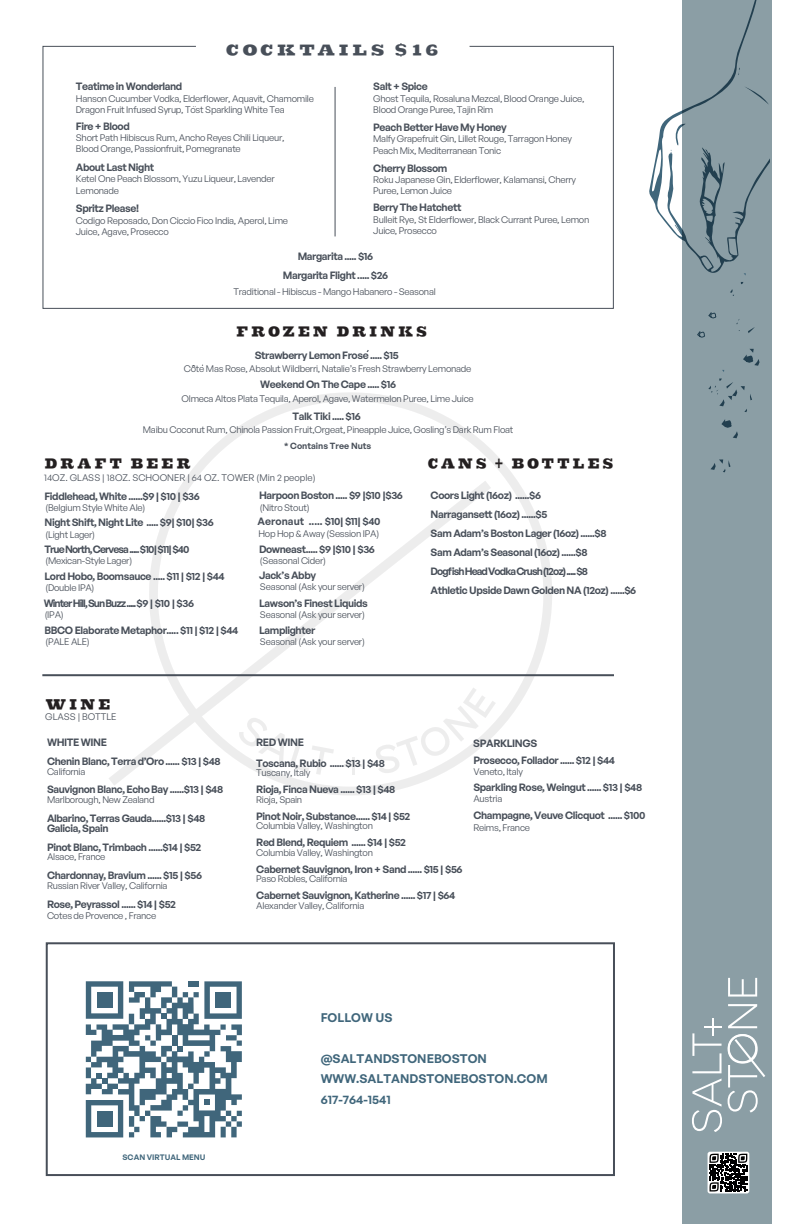
<style>
.page{position:relative;width:792px;height:1224px;background:#fff}
.page>*{position:absolute;margin:0;border:0;box-sizing:border-box;transform-origin:0 0}
.t1{font:20.2px "Sutro Deluxe Inline Fill";color:#484f59;scale:.93 1}
.t2{font:19.1px "Sutro Deluxe Inline Fill";color:#231f20;scale:.78 1}
.t3{font:18.7px "Sutro Deluxe Inline Fill";color:#231f20;scale:.8 1}
.t4{font:600 12.2px/20.3px "General Sans";color:#40667b}
.t5{font:600 10.4px/19.2px "General Sans";letter-spacing:-.04em;color:#484f59}
.t6{font:600 10.4px "General Sans";letter-spacing:-.09em;color:#484f59}
.t7{font:9.3px/11.2px "General Sans";letter-spacing:-.025em;color:#484f59}
.t8{font:9.3px "General Sans";color:#484f59}
.t9{font:600 8.7px "General Sans";color:#484f59}
.t10{font:600 7.7px "General Sans";color:#40667b}
</style>
<div class="page">
<div style="left:682px;top:0;width:89px;height:1224px;background:#8b9ea5"></div>
<svg style="left:697px;top:331px;width:8px;height:7px"></svg>
<svg style="left:721px;top:419px;width:17px;height:19px"></svg>
<svg style="left:710px;top:460px;width:21px;height:12px"></svg>
<svg style="left:730px;top:289px;width:4px;height:7px"></svg>
<svg style="left:708px;top:312px;width:9px;height:7px"></svg>
<svg style="left:649px;top:0;width:121px;height:276px"></svg>
<svg style="left:708px;top:379px;width:44px;height:33px"></svg>
<svg style="left:743px;top:349px;width:17px;height:17px"></svg>
<svg style="left:748px;top:327px;width:7px;height:6px"></svg>
<svg style="left:728px;top:978px;width:29px;height:19px"></svg>
<svg style="left:692px;top:1004px;width:73px;height:128px"></svg>
<svg style="left:708px;top:1152px;width:41px;height:41px"></svg>
<svg style="left:710px;top:1154px;width:37px;height:38px"></svg>
<svg style="left:184px;top:392px;width:368px;height:403px"></svg>
<svg style="left:108px;top:481px;width:383px;height:305px"></svg>
<svg style="left:238px;top:717px;width:96px;height:58px"></svg>
<svg style="left:375px;top:688px;width:121px;height:86px"></svg>
<svg style="left:345px;top:757px;width:17px;height:17px"></svg>
<svg style="left:42px;top:45px;width:572px;height:264px"></svg>
<hr style="left:335px;top:87px;width:1px;height:149px;background:#484f59">
<hr style="left:42px;top:674px;width:572px;height:2px;background:#484f59">
<div style="left:46px;top:942px;width:569px;height:234px;border:2px solid #484f59"></div>
<svg style="left:86px;top:981px;width:156px;height:156px"></svg>
<div style="left:97px;top:992px;width:16px;height:16px;background:#40667b"></div>
<div style="left:215px;top:992px;width:16px;height:16px;background:#40667b"></div>
<div style="left:97px;top:1111px;width:15px;height:16px;background:#40667b"></div>
<p class="t5" style="left:76px;top:77px;width:108px">Teatime in Wonderland</p>
<h1 class="t1" style="left:226px;top:39px;width:233px">COCKTAILS $16</h1>
<p class="t5" style="left:373px;top:77px;width:56px">Salt + Spice</p>
<p class="t7" style="left:76px;top:92px;width:240px">Hanson Cucumber Vodka, Elderflower, Aquavit, Chamomile<br>Dragon Fruit Infused Syrup, Tost Sparkling White Tea</p>
<p class="t7" style="left:373px;top:92px;width:213px">Ghost Tequila, Rosaluna Mezcal, Blood Orange Juice,<br>Blood Orange Puree, Tajin Rim</p>
<p class="t5" style="left:76px;top:116px;width:56px">Fire + Blood</p>
<p class="t7" style="left:76px;top:132px;width:210px">Short Path Hibiscus Rum, Ancho Reyes Chili Liqueur,<br>Blood Orange, Passionfruit, Pomegranate</p>
<p class="t5" style="left:373px;top:118px;width:135px">Peach Better Have My Honey</p>
<p class="t7" style="left:373px;top:133px;width:200px">Malfy Grapefruit Gin, Lillet Rouge, Tarragon Honey<br>Peach Mix, Mediterranean Tonic</p>
<p class="t5" style="left:76px;top:158px;width:80px">About Last Night</p>
<p class="t7" style="left:76px;top:173px;width:200px">Ketel One Peach Blossom, Yuzu Liqueur, Lavender<br>Lemonade</p>
<p class="t5" style="left:373px;top:158px;width:76px">Cherry Blossom</p>
<p class="t7" style="left:373px;top:174px;width:204px">Roku Japanese Gin, Elderflower, Kalamansi, Cherry<br>Puree, Lemon Juice</p>
<p class="t5" style="left:76px;top:199px;width:65px">Spritz Please!</p>
<p class="t5" style="left:373px;top:198px;width:90px">Berry The Hatchett</p>
<p class="t7" style="left:76px;top:214px;width:214px">Codigo Reposado, Don Ciccio Fico India, Aperol, Lime<br>Juice, Agave, Prosecco</p>
<p class="t7" style="left:373px;top:214px;width:218px">Bulleit Rye, St Elderflower, Black Currant Puree, Lemon<br>Juice, Prosecco</p>
<p class="t5" style="left:283px;top:247px;width:107px;line-height:18.5px;text-align:center">Margarita ..... $16<br>Margarita Flight ..... $26</p>
<p class="t7" style="left:233px;top:286px;width:204px">Traditional - Hibiscus - Mango Habanero - Seasonal</p>
<h3 class="t3" style="left:236px;top:321px;width:243px">FROZEN DRINKS</h3>
<p class="t5" style="left:255px;top:345px;width:145px">Strawberry Lemon Frose ..... $15</p>
<p class="t7" style="left:184px;top:363px;width:289px">Cote Mas Rose, Absolut Wildberri, Natalie’s Fresh Strawberry Lemonade</p>
<p class="t5" style="left:260px;top:375px;width:137px">Weekend On The Cape ..... $16</p>
<p class="t7" style="left:143px;top:424px;width:372px">Maibu Coconut Rum, Chinola Passion Fruit,Orgeat, Pineapple Juice, Gosling’s Dark Rum Float</p>
<p class="t7" style="left:182px;top:393px;width:294px">Olmeca Altos Plata Tequila, Aperol, Agave, Watermelon Puree, Lime Juice</p>
<p class="t5" style="left:292px;top:406px;width:70px">Talk Tiki ..... $16</p>
<h3 class="t3" style="left:44px;top:453px;width:188px">DRAFT BEER</h3>
<p class="t9" style="left:284px;top:441px;width:89px">* Contains Tree Nuts</p>
<p class="t8" style="left:44px;top:471px;width:273px">14OZ. GLASS | 18OZ. SCHOONER | 64 OZ. TOWER (Min 2 people)</p>
<p class="t5" style="left:44px;top:486px;width:157px">Fiddlehead, White ......$9 | $10 | $36</p>
<p class="t5" style="left:259px;top:486px;width:145px">Harpoon Boston ..... $9 |$10 |$36</p>
<p class="t7" style="left:45px;top:502px;width:101px">(Belgium Style White Ale)</p>
<p class="t7" style="left:260px;top:501px;width:51px">(Nitro Stout)</p>
<p class="t5" style="left:44px;top:513px;width:171px">Night Shift, Night Lite ..... $9| $10| $36</p>
<p class="t7" style="left:45px;top:528px;width:51px">(Light Lager)</p>
<p class="t5" style="left:257px;top:512px;width:125px">Aeronaut ..... $10| $11| $40</p>
<p class="t7" style="left:258px;top:527px;width:122px">Hop Hop &amp; Away (Session IPA)</p>
<p class="t5" style="left:44px;top:540px;width:147px">True North, Cervesa ..... $10| $11| $40</p>
<p class="t7" style="left:45px;top:582px;width:51px">(Double IPA)</p>
<p class="t7" style="left:45px;top:555px;width:88px">(Mexican-Style Lager)</p>
<p class="t5" style="left:44px;top:566px;width:182px">Lord Hobo, Boomsauce ..... $11 | $12 | $44</p>
<p class="t5" style="left:259px;top:539px;width:117px">Downeast..... $9 |$10 | $36</p>
<p class="t7" style="left:260px;top:555px;width:67px">(Seasonal Cider)</p>
<p class="t5" style="left:259px;top:565px;width:59px">Jack’s Abby</p>
<p class="t7" style="left:260px;top:581px;width:106px">Seasonal (Ask your server)</p>
<p class="t5" style="left:44px;top:593px;width:152px">Winter Hill,Sun Buzz .....$9 | $10 | $36</p>
<p class="t5" style="left:259px;top:593px;width:110px">Lawson’s Finest Liquids</p>
<p class="t7" style="left:45px;top:609px;width:21px">(IPA)</p>
<p class="t7" style="left:260px;top:609px;width:106px">Seasonal (Ask your server)</p>
<p class="t5" style="left:44px;top:620px;width:195px">BBCO Elaborate Metaphor..... $11 | $12 | $44</p>
<p class="t5" style="left:259px;top:620px;width:58px">Lamplighter</p>
<p class="t7" style="left:45px;top:636px;width:46px">(PALE ALE)</p>
<p class="t7" style="left:260px;top:636px;width:106px">Seasonal (Ask your server)</p>
<h2 class="t2" style="left:45px;top:694px;width:88px">WINE</h2>
<p class="t8" style="left:45px;top:711px;width:73px">GLASS | BOTTLE</p>
<p class="t5" style="left:47px;top:732px;width:61px">WHITE WINE</p>
<p class="t5" style="left:256px;top:732px;width:49px">RED WINE</p>
<h3 class="t3" style="left:428px;top:453px;width:237px">CANS + BOTTLES</h3>
<p class="t5" style="left:431px;top:485px;width:178px">Coors Light (16oz) ......$6<br>Narragansett (16oz) ......$5<br>Sam Adam’s Boston Lager (16oz) ......$8</p>
<p class="t5" style="left:431px;top:542px;width:159px">Sam Adam’s Seasonal (16oz) ......$8</p>
<p class="t6" style="left:431px;top:565px;width:159px">Dogfish Head Vodka Crush (12oz) ..... $8</p>
<p class="t5" style="left:431px;top:581px;width:207px">Athletic Upside Dawn Golden NA (12oz) ......$6</p>
<p class="t5" style="left:473px;top:734px;width:65px">SPARKLINGS</p>
<p class="t5" style="left:47px;top:751px;width:175px">Chenin Blanc, Terra d’Oro ...... $13 | $48</p>
<p class="t7" style="left:47px;top:765px;width:40px">California</p>
<p class="t5" style="left:47px;top:780px;width:178px">Sauvignon Blanc, Echo Bay ......$13 | $48</p>
<p class="t5" style="left:47px;top:813px;width:160px;line-height:9.9px">Albarino, Terras Gauda......$13 | $48<br>Galicia, Spain</p>
<p class="t5" style="left:47px;top:865px;width:157px">Chardonnay, Bravium ...... $15 | $56</p>
<p class="t7" style="left:47px;top:794px;width:109px">Marlborough, New Zealand</p>
<p class="t5" style="left:47px;top:837px;width:156px">Pinot Blanc, Trimbach ......$14 | $52</p>
<p class="t7" style="left:47px;top:851px;width:60px">Alsace, France</p>
<p class="t7" style="left:47px;top:880px;width:122px">Russian River Valley, California</p>
<p class="t5" style="left:47px;top:894px;width:131px">Rose, Peyrassol ...... $14 | $52</p>
<p class="t7" style="left:47px;top:910px;width:111px">Cotes de Provence , France</p>
<p class="t5" style="left:256px;top:753px;width:130px">Toscana, Rubio ...... $13 | $48</p>
<p class="t7" style="left:256px;top:767px;width:56px">Tuscany, Italy</p>
<p class="t5" style="left:256px;top:780px;width:141px">Rioja, Finca Nueva ...... $13 | $48</p>
<p class="t7" style="left:256px;top:794px;width:48px">Rioja, Spain</p>
<p class="t5" style="left:256px;top:806px;width:156px">Pinot Noir, Substance...... $14 | $52</p>
<p class="t7" style="left:256px;top:820px;width:118px">Columbia Valley, Washington</p>
<p class="t5" style="left:256px;top:832px;width:151px">Red Blend, Requiem ...... $14 | $52</p>
<p class="t7" style="left:256px;top:847px;width:118px">Columbia Valley, Washington</p>
<p class="t5" style="left:256px;top:859px;width:208px">Cabernet Sauvignon, Iron + Sand ...... $15 | $56</p>
<p class="t5" style="left:256px;top:885px;width:201px">Cabernet Sauvignon, Katherine ...... $17 | $64</p>
<p class="t7" style="left:256px;top:873px;width:93px">Paso Robles, California</p>
<p class="t7" style="left:256px;top:900px;width:110px">Alexander Valley, California</p>
<p class="t5" style="left:473px;top:750px;width:143px">Prosecco, Follador ...... $12 | $44</p>
<p class="t5" style="left:473px;top:778px;width:170px">Sparkling Rose, Weingut ...... $13 | $48</p>
<p class="t7" style="left:473px;top:766px;width:51px">Veneto, Italy</p>
<p class="t7" style="left:473px;top:793px;width:30px">Austria</p>
<p class="t5" style="left:473px;top:805px;width:174px">Champagne, Veuve Clicquot ...... $100</p>
<p class="t7" style="left:473px;top:821px;width:58px">Reims, France</p>
<p class="t10" style="left:123px;top:1152px;width:84px">SCAN VIRTUAL MENU</p>
<h3 class="t4" style="left:321px;top:1008px;width:73px">FOLLOW US</h3>
<h3 class="t4" style="left:321px;top:1048px;width:229px">@SALTANDSTONEBOSTON<br>WWW.SALTANDSTONEBOSTON.COM<br>617-764-1541</h3>
</div>
